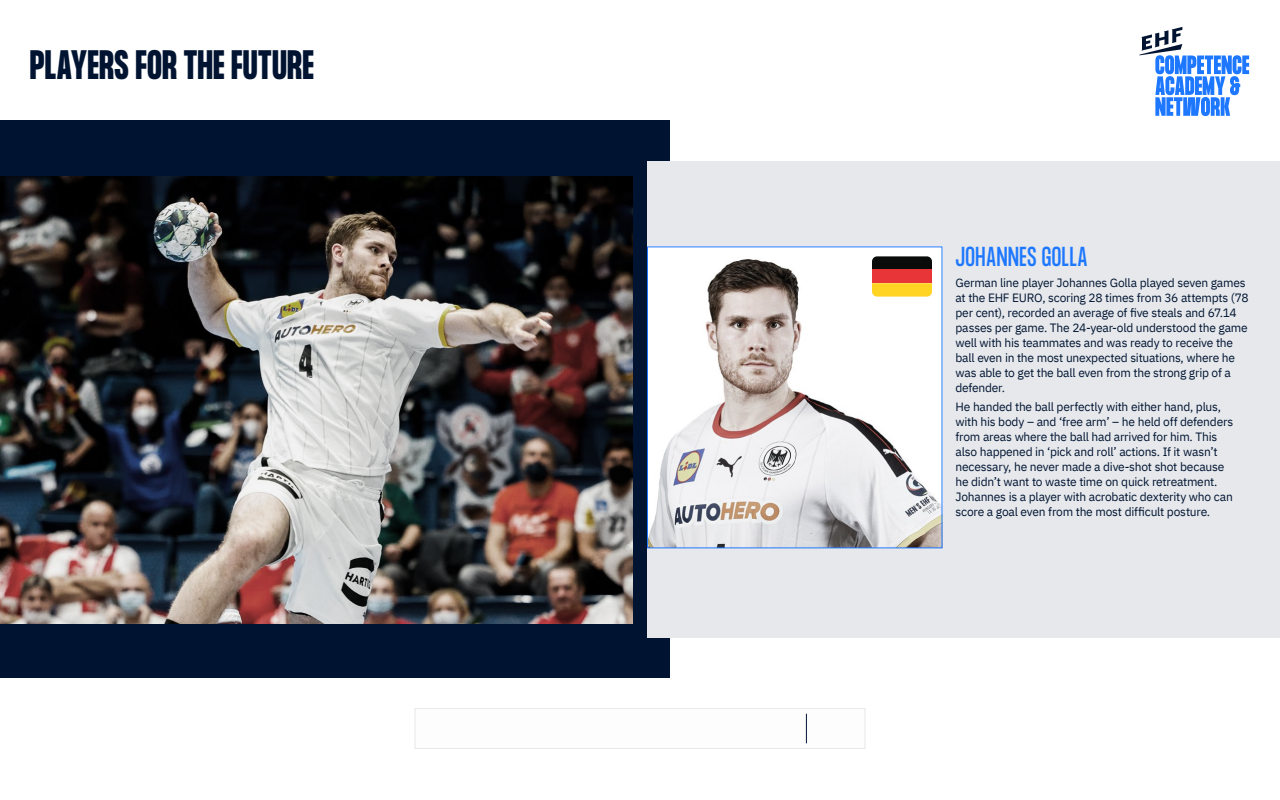
<style>
.page{position:relative;width:1280px;height:800px;background:#fff}
.page>*{position:absolute;margin:0;border:0;box-sizing:border-box;transform-origin:0 0}
.t1{font:700 36px "Formula Condensed";letter-spacing:.02em;color:#001432}
.t2{font:24px "Formula Condensed";letter-spacing:.02em;color:#1e78ff}
.t3{font:12px/15px "IBM Plex Sans";letter-spacing:-.02em;color:#001432}
</style>
<div class="page">
<svg style="left:806px;top:714px;width:1px;height:29px"></svg>
<svg style="left:1139px;top:27px;width:110px;height:89px"></svg>
<div style="left:0;top:120px;width:670px;height:558px;background:#001432"></div>
<div style="left:647px;top:161px;width:633px;height:476px;background:#e6e8eb"></div>
<img style="left:0;top:176px;width:633px;height:448px">
<img style="left:649px;top:248px;width:291px;height:298px">
<svg style="left:872px;top:256px;width:60px;height:14px"></svg>
<div style="left:872px;top:270px;width:60px;height:13px;background:#e73538"></div>
<svg style="left:872px;top:283px;width:60px;height:14px"></svg>
<h1 class="t1" style="left:30px;top:43px;width:285px">PLAYERS FOR THE FUTURE</h1>
<h2 class="t2" style="left:955px;top:242px;width:134px">JOHANNES GOLLA</h2>
<p class="t3" style="left:955px;top:274px;width:295px">German line player Johannes Golla played seven games at the EHF EURO, scoring 28 times from 36 attempts (78 per cent), recorded an average of five steals and 67.14 passes per game. The 24-year-old understood the game well with his teammates and was ready to receive the ball even in the most unexpected situations, where he was able to get the ball even from the strong grip of a defender.</p>
<p class="t3" style="left:955px;top:398px;width:279px">He handed the ball perfectly with either hand, plus, with his body – and ‘free arm’ – he held off defenders from areas where the ball had arrived for him. This also happened in ‘pick and roll’ actions. If it wasn’t necessary, he never made a dive-shot shot because he didn’t want to waste time on quick retreatment.<br>Johannes is a player with acrobatic dexterity who can score a goal even from the most difficult posture.</p>
</div>
